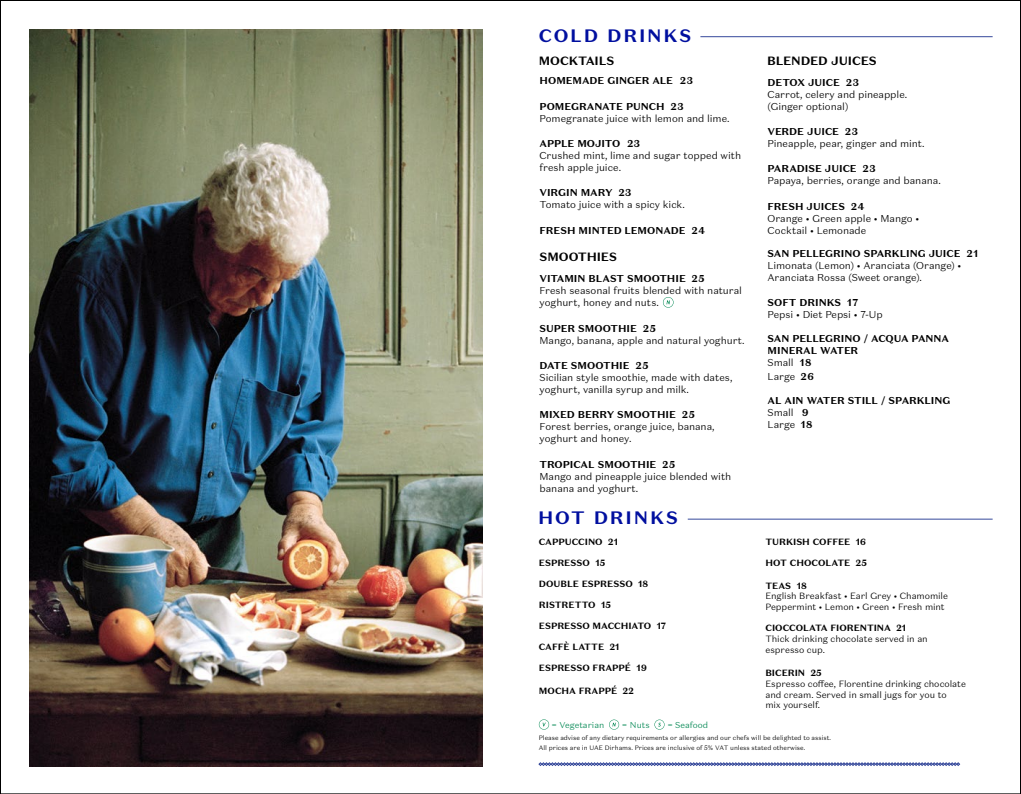
<style>
.page{position:relative;width:1021px;height:794px;background:#fff}
.page>*{position:absolute;margin:0;border:0;box-sizing:border-box;transform-origin:0 0}
.t1{font:700 18px "Domaine Sans Text";letter-spacing:.1em;color:#000f9f}
.t2{font:700 12px "Domaine Sans Text";letter-spacing:-.01em;color:#000}
.t3{font:300 10px/12px "Domaine Sans Text";letter-spacing:-.005em;color:#000}
.t4{font:700 10px/12px "Domaine Sans Text";letter-spacing:-.005em;color:#000}
.t5{font:300 9px/10.8px "Domaine Sans Text";letter-spacing:-.005em;color:#000}
.t6{font:700 9px "Domaine Sans Text";letter-spacing:-.005em;color:#000}
.t7{font:300 8.5px "Domaine Sans Text";color:#008752}
.t8{font:300 6.4px/9.5px "Domaine Sans Text";color:#000}
.s1{font-weight:300}
.s2{font-weight:700}
</style>
<div class="page">
<svg style="left:539px;top:719px;width:10px;height:10px"></svg>
<svg style="left:609px;top:719px;width:10px;height:10px"></svg>
<svg style="left:654px;top:719px;width:10px;height:10px"></svg>
<svg style="left:538px;top:762px;width:421px;height:4px;background:#838fc1"></svg>
<hr style="left:700px;top:36px;width:292px;height:1px;background:#36499b">
<hr style="left:687px;top:518px;width:305px;height:1px;background:#36499b">
<svg style="left:663px;top:297px;width:10px;height:11px"></svg>
<img style="left:29px;top:29px;width:454px;height:737px">
<h1 class="t1" style="left:539px;top:24px;width:154px">COLD DRINKS</h1>
<p class="t2" style="left:539px;top:53px;width:77px">MOCKTAILS</p>
<p class="t2" style="left:767px;top:53px;width:111px">BLENDED JUICES</p>
<p class="t4" style="left:539px;top:75px;width:155px">HOMEMADE GINGER ALE 23</p>
<p class="t4" style="left:539px;top:100px;width:146px">POMEGRANATE PUNCH 23</p>
<p class="t3" style="left:539px;top:112px;width:191px">Pomegranate juice with lemon and lime.</p>
<p class="t4" style="left:539px;top:137px;width:102px">APPLE MOJITO 23</p>
<p class="t3" style="left:539px;top:149px;width:203px">Crushed mint, lime and sugar topped with fresh apple juice.</p>
<p class="t4" style="left:539px;top:187px;width:93px">VIRGIN MARY 23</p>
<p class="t3" style="left:539px;top:199px;width:147px">Tomato juice with a spicy kick.</p>
<p class="t4" style="left:539px;top:224px;width:167px">FRESH MINTED LEMONADE 24</p>
<p class="t2" style="left:539px;top:250px;width:79px">SMOOTHIES</p>
<p class="t4" style="left:539px;top:273px;width:167px">VITAMIN BLAST SMOOTHIE 25</p>
<p class="t3" style="left:539px;top:285px;width:204px">Fresh seasonal fruits blended with natural yoghurt, honey and nuts.</p>
<p class="t4" style="left:539px;top:322px;width:118px">SUPER SMOOTHIE 25</p>
<p class="t3" style="left:539px;top:334px;width:206px">Mango, banana, apple and natural yoghurt.</p>
<p class="t4" style="left:539px;top:359px;width:110px">DATE SMOOTHIE 25</p>
<p class="t3" style="left:539px;top:371px;width:194px">Sicilian style smoothie, made with dates, yoghurt, vanilla syrup and milk.</p>
<p class="t4" style="left:539px;top:409px;width:157px">MIXED BERRY SMOOTHIE 25</p>
<p class="t3" style="left:539px;top:421px;width:177px">Forest berries, orange juice, banana, yoghurt and honey.</p>
<p class="t4" style="left:539px;top:458px;width:137px">TROPICAL SMOOTHIE 25</p>
<p class="t3" style="left:539px;top:470px;width:193px">Mango and pineapple juice blended with banana and yoghurt.</p>
<h1 class="t1" style="left:538px;top:506px;width:141px">HOT DRINKS</h1>
<p class="t6" style="left:539px;top:535px;width:81px">CAPPUCCINO 21</p>
<p class="t6" style="left:539px;top:557px;width:68px">ESPRESSO 15</p>
<p class="t6" style="left:539px;top:578px;width:111px">DOUBLE ESPRESSO 18</p>
<p class="t6" style="left:539px;top:599px;width:74px">RISTRETTO 15</p>
<p class="t6" style="left:539px;top:620px;width:129px">ESPRESSO MACCHIATO 17</p>
<p class="t6" style="left:539px;top:641px;width:82px">CAFFÈ LATTE 21</p>
<p class="t6" style="left:539px;top:662px;width:109px">ESPRESSO FRAPPÉ 19</p>
<p class="t6" style="left:539px;top:685px;width:96px">MOCHA FRAPPÉ 22</p>
<p class="t4" style="left:767px;top:76px;width:93px">DETOX JUICE 23</p>
<p class="t3" style="left:767px;top:88px;width:141px">Carrot, celery and pineapple. (Ginger optional)</p>
<p class="t4" style="left:767px;top:125px;width:92px">VERDE JUICE 23</p>
<p class="t3" style="left:767px;top:137px;width:159px">Pineapple, pear, ginger and mint.</p>
<p class="t4" style="left:767px;top:163px;width:110px">PARADISE JUICE 23</p>
<p class="t3" style="left:767px;top:175px;width:175px">Papaya, berries, orange and banana.</p>
<p class="t4" style="left:767px;top:200px;width:98px">FRESH JUICES 24</p>
<p class="t3" style="left:767px;top:212px;width:153px">Orange • Green apple • Mango •<br>Cocktail • Lemonade</p>
<p class="t4" style="left:767px;top:247px;width:212px">SAN PELLEGRINO SPARKLING JUICE 21</p>
<p class="t3" style="left:767px;top:259px;width:195px">Limonata (Lemon) • Aranciata (Orange) •<br>Aranciata Rossa (Sweet orange).</p>
<p class="t4" style="left:767px;top:297px;width:92px">SOFT DRINKS 17</p>
<p class="t3" style="left:767px;top:309px;width:117px">Pepsi • Diet Pepsi • 7-Up</p>
<p class="t4" style="left:767px;top:332px;width:183px">SAN PELLEGRINO / ACQUA PANNA<br>MINERAL WATER<br><span class="s1">Small</span> 18</p>
<p class="t3" style="left:767px;top:370px;width:48px">Large <span class="s2">26</span></p>
<p class="t4" style="left:767px;top:394px;width:184px">AL AIN WATER STILL / SPARKLING<br><span class="s1">Small</span> 9<br><span class="s1">Large</span> 18</p>
<p class="t6" style="left:765px;top:535px;width:102px">TURKISH COFFEE 16</p>
<p class="t6" style="left:765px;top:557px;width:103px">HOT CHOCOLATE 25</p>
<p class="t6" style="left:765px;top:579px;width:43px">TEAS 18</p>
<p class="t5" style="left:765px;top:591px;width:184px">English Breakfast • Earl Grey • Chamomile<br>Peppermint • Lemon • Green • Fresh mint</p>
<p class="t6" style="left:765px;top:622px;width:142px">CIOCCOLATA FIORENTINA 21</p>
<p class="t5" style="left:765px;top:633px;width:164px">Thick drinking chocolate served in an espresso cup.</p>
<p class="t6" style="left:765px;top:667px;width:58px">BICERIN 25</p>
<p class="t5" style="left:765px;top:678px;width:202px">Espresso coffee, Florentine drinking chocolate and cream. Served in small jugs for you to<br>mix yourself.</p>
<p class="t7" style="left:551px;top:719px;width:54px">= Vegetarian</p>
<p class="t7" style="left:622px;top:719px;width:29px">= Nuts</p>
<p class="t7" style="left:667px;top:719px;width:42px">= Seafood</p>
<p class="t8" style="left:539px;top:733px;width:294px">Please advise of any dietary requirements or allergies and our chefs will be delighted to assist.<br>All prices are in UAE Dirhams. Prices are inclusive of 5% VAT unless stated otherwise.</p>
</div>
